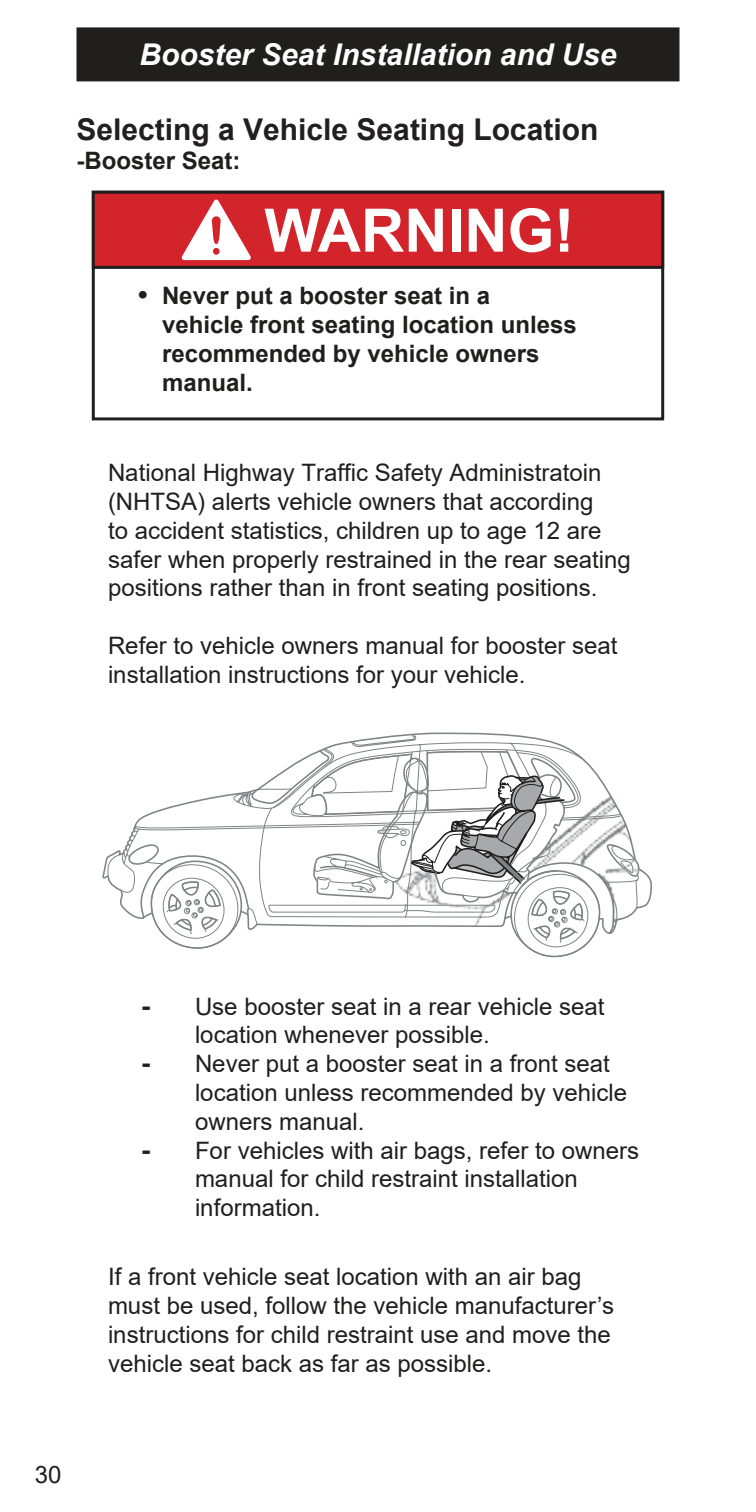
<style>
.page{position:relative;width:756px;height:1512px;background:#fff}
.page>*{position:absolute;margin:0;border:0;box-sizing:border-box;transform-origin:0 0}
.t1{font:700 60px "Arial";color:#fff}
.t2{font:700 30px "Arial";color:#231f20}
.t3{font:italic 700 30px "Arial";color:#fff}
.t4{font:24px/28.8px "Arial";color:#211e1e}
.t5{font:700 24px/28.8px "Arial";color:#211e1e}
.s1{font-size:27px}
.s2{font-weight:700;font-size:27px}
</style>
<div class="page">
<div style="left:78px;top:29px;width:600px;height:51px;background:#211e1e"></div>
<div style="left:76px;top:27px;width:604px;height:54px;border:3px solid #211e1e"></div>
<div style="left:92px;top:191px;width:572px;height:229px;border:3px solid #211e1e"></div>
<div style="left:93px;top:192px;width:570px;height:75px;background:#d3232b"></div>
<div style="left:92px;top:191px;width:572px;height:78px;border:3px solid #211e1e"></div>
<svg style="left:181px;top:199px;width:70px;height:61px"></svg>
<svg style="left:103px;top:733px;width:548px;height:225px"></svg>
<p class="t3" style="left:140px;top:35px;width:478px">Booster Seat Installation and Use</p>
<p class="t2" style="left:76px;top:108px;width:523px">Selecting a Vehicle Seating Location</p>
<p class="t5" style="left:76px;top:146px;width:166px">-Booster Seat:</p>
<h1 class="t1" style="left:264px;top:188px;width:311px">WARNING!</h1>
<p class="t5" style="left:162px;top:282px;width:416px;text-indent:-24px"><span class="s1">•</span> Never put a booster seat in a vehicle front seating location unless recommended by vehicle owners manual.</p>
<p class="t4" style="left:108px;top:458px;width:524px">National Highway Traffic Safety Administratoin (NHTSA) alerts vehicle owners that according<br>to accident statistics, children up to age 12 are safer when properly restrained in the rear seating positions rather than in front seating positions.</p>
<p class="t4" style="left:108px;top:631px;width:511px">Refer to vehicle owners manual for booster seat installation instructions for your vehicle.</p>
<p class="t4" style="left:35px;top:1460px;width:28px">30</p>
<p class="t4" style="left:195px;top:992px;width:411px;text-indent:-54px"><span class="s2">-</span> Use booster seat in a rear vehicle seat location whenever possible.</p>
<p class="t4" style="left:195px;top:1049px;width:434px;text-indent:-54px"><span class="s2">-</span> Never put a booster seat in a front seat location unless recommended by vehicle owners manual.</p>
<p class="t4" style="left:195px;top:1136px;width:446px;text-indent:-54px"><span class="s2">-</span> For vehicles with air bags, refer to owners manual for child restraint installation information.</p>
<p class="t4" style="left:108px;top:1262px;width:508px">If a front vehicle seat location with an air bag must be used, follow the vehicle manufacturer’s instructions for child restraint use and move the vehicle seat back as far as possible.</p>
</div>
